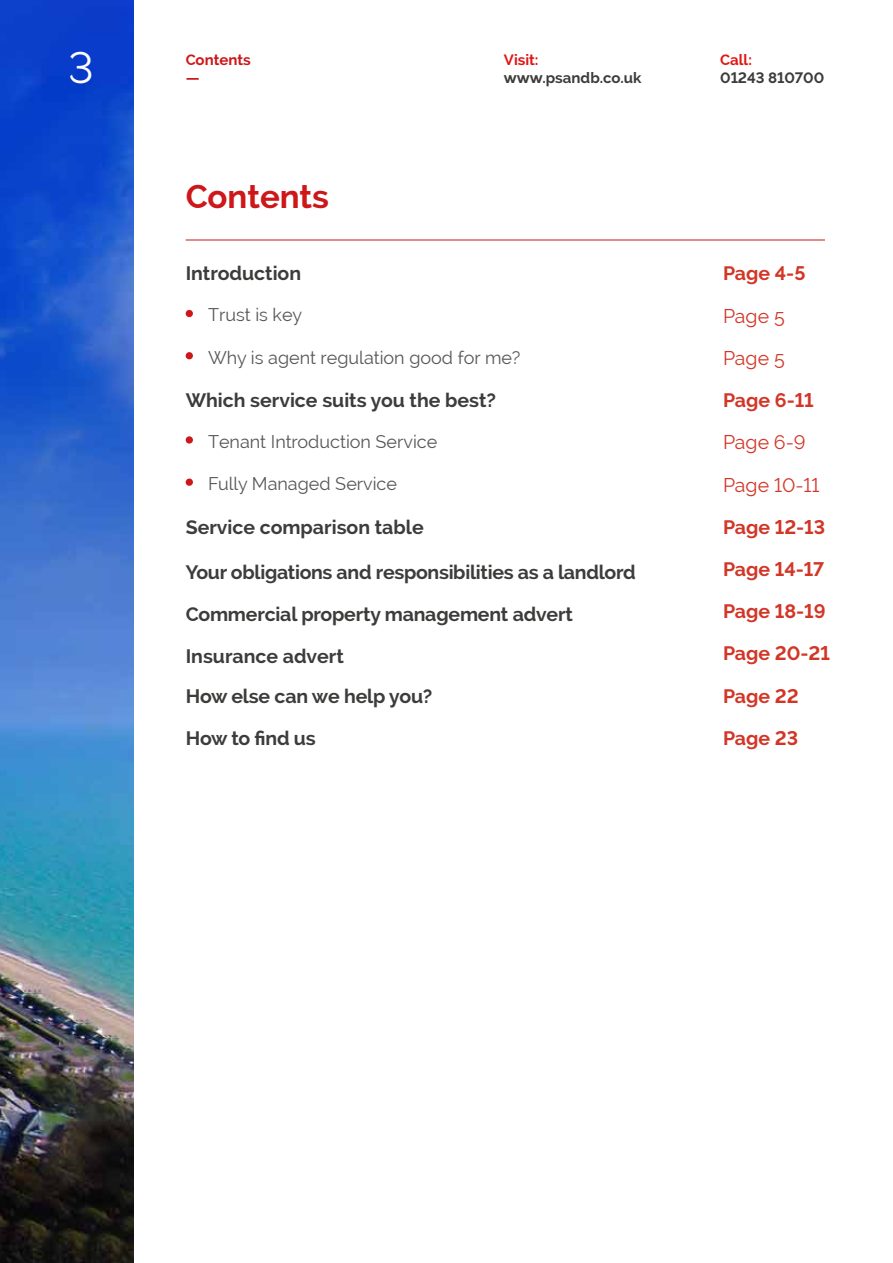
<style>
.page{position:relative;width:893px;height:1263px;background:#fff}
.page>*{position:absolute;margin:0;border:0;box-sizing:border-box;transform-origin:0 0}
.t1{font:43.5px "Raleway";color:#fff}
.t2{font:700 33px "Raleway";color:#cd171a}
.t3{font:700 19.5px "Raleway";letter-spacing:-.01em;color:#3c3c3b}
.t4{font:700 19.5px/42.2px "Raleway";color:#d23627}
.t5{font:19.5px/42.2px "Raleway";color:#d23627}
.t6{font:18px "Raleway";color:#575756}
.t7{font:700 15px "Raleway";color:#3c3c3b}
.t8{font:700 15px "Raleway";color:#e01714}
.t9{font:700 15px "Raleway";color:#cd171a}
</style>
<div class="page">
<img style="left:0;top:0;width:134px;height:1263px">
<hr style="left:186px;top:240px;width:639px;height:1px;background:#cd171a">
<div style="left:186px;top:436px;width:7px;height:8px;background:#cd171a;border-radius:50%"></div>
<div style="left:186px;top:310px;width:7px;height:7px;background:#cd171a;border-radius:50%"></div>
<div style="left:186px;top:478px;width:7px;height:8px;background:#cd171a;border-radius:50%"></div>
<div style="left:186px;top:352px;width:7px;height:7px;background:#cd171a;border-radius:50%"></div>
<h1 class="t1" style="left:68px;top:42px;width:27px">3</h1>
<p class="t9" style="left:186px;top:51px;width:67px">Contents</p>
<p class="t9" style="left:186px;top:69px;width:15px">—</p>
<h2 class="t2" style="left:186px;top:178px;width:145px">Contents</h2>
<p class="t3" style="left:186px;top:262px;width:117px">Introduction</p>
<p class="t6" style="left:208px;top:304px;width:96px">Trust is key</p>
<p class="t8" style="left:504px;top:51px;width:36px">Visit:</p>
<p class="t7" style="left:504px;top:69px;width:139px">www.psandb.co.uk</p>
<p class="t6" style="left:208px;top:347px;width:314px">Why is agent regulation good for me?</p>
<p class="t3" style="left:186px;top:389px;width:312px">Which service suits you the best?</p>
<p class="t6" style="left:208px;top:431px;width:231px">Tenant Introduction Service</p>
<p class="t6" style="left:208px;top:473px;width:191px">Fully Managed Service</p>
<p class="t3" style="left:186px;top:516px;width:240px">Service comparison table</p>
<p class="t3" style="left:186px;top:561px;width:451px">Your obligations and responsibilities as a landlord</p>
<p class="t3" style="left:186px;top:603px;width:389px">Commercial property management advert</p>
<p class="t3" style="left:186px;top:645px;width:160px">Insurance advert</p>
<p class="t3" style="left:186px;top:685px;width:248px">How else can we help you?</p>
<p class="t3" style="left:186px;top:727px;width:132px">How to find us</p>
<p class="t8" style="left:720px;top:51px;width:33px">Call:</p>
<p class="t7" style="left:720px;top:69px;width:106px">01243 810700</p>
<p class="t4" style="left:723px;top:253px;width:84px">Page 4-5</p>
<p class="t5" style="left:723px;top:295px;width:63px">Page 5</p>
<p class="t5" style="left:723px;top:337px;width:63px">Page 5</p>
<p class="t4" style="left:723px;top:379px;width:92px">Page 6-11</p>
<p class="t5" style="left:723px;top:421px;width:98px">Page 6-9<br>Page 10-11</p>
<p class="t4" style="left:723px;top:506px;width:109px">Page 12-13<br>Page 14-17<br>Page 18-19<br>Page 20-21<br>Page 22<br>Page 23</p>
</div>
